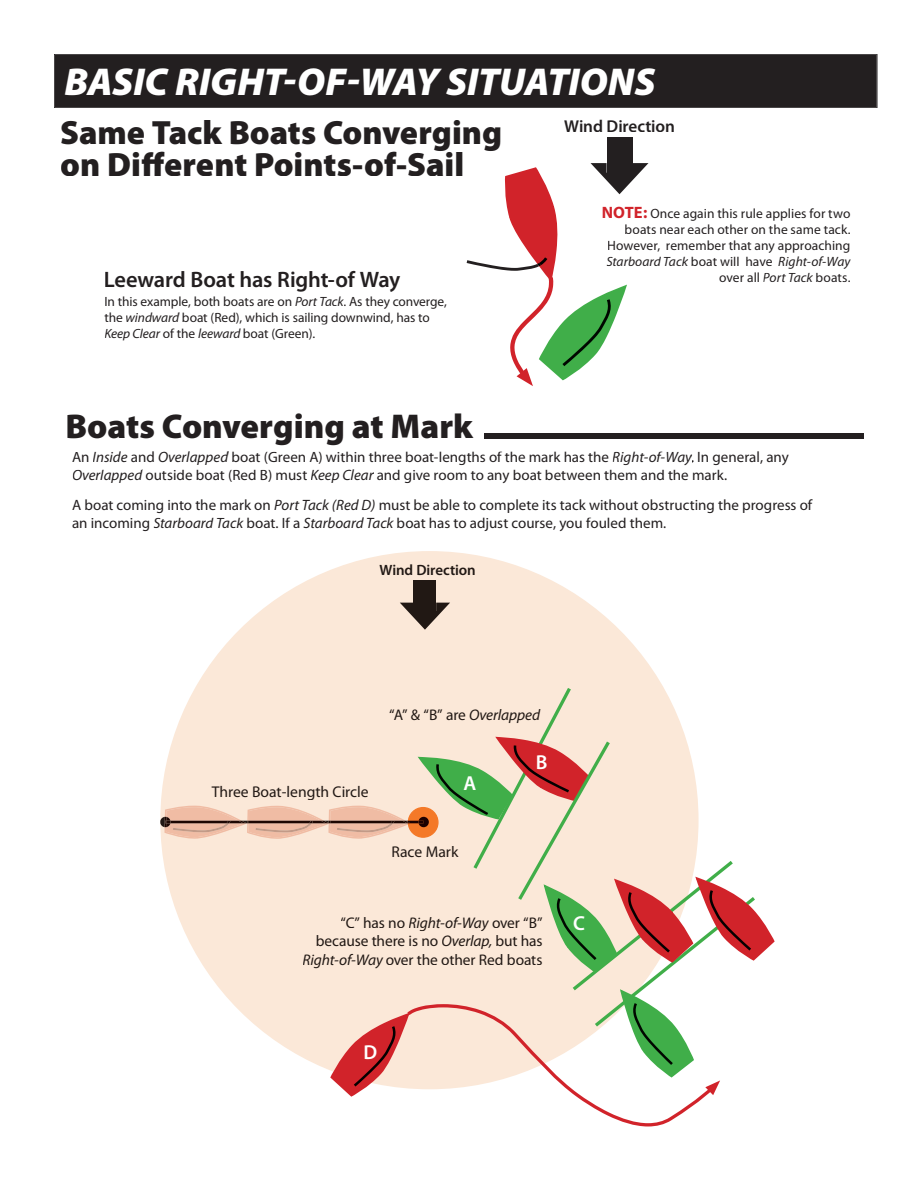
<style>
.page{position:relative;width:918px;height:1188px;background:#fff}
.page>*{position:absolute;margin:0;border:0;box-sizing:border-box;transform-origin:0 0}
.t1{font:italic 900 39px "Myriad Pro";letter-spacing:-.005em;color:#fff}
.t2{font:900 34.5px "Myriad Pro";letter-spacing:-.005em;color:#231f20}
.t3{font:900 33.75px/31.5px "Myriad Pro";color:#231f20}
.t4{font:600 22.35px "Myriad Pro";letter-spacing:-.01em;color:#231f20}
.t5{font:600 20.25px "Myriad Pro";color:#fff}
.t6{font:600 17.25px "Myriad Pro";letter-spacing:-.005em;color:#231f20}
.t7{font:15.6px "Myriad Pro";color:#211814}
.t8{font:15.45px/18.5px "Myriad Pro";letter-spacing:-.01em;color:#211814;text-align:right}
.t9{font:15px/18px "Myriad Pro";color:#231f20}
.t10{font:600 15px "Myriad Pro";letter-spacing:-.005em;color:#211814}
.t11{font:13.5px/16.2px "Myriad Pro";color:#231f20;text-align:right}
.s1{font-style:italic}
.s2{font-weight:700;font-size:16.5px;color:#d1232a}
</style>
<div class="page">
<div style="left:54px;top:54px;width:824px;height:54px;background:#4a4748"></div>
<div style="left:55px;top:55px;width:822px;height:52px;background:#231f20"></div>
<div style="left:160px;top:551px;width:539px;height:538px;background:#fbe8d8;border-radius:50%"></div>
<div style="left:414px;top:580px;width:22px;height:23px;background:#211814"></div>
<svg style="left:400px;top:603px;width:50px;height:27px"></svg>
<div style="left:414px;top:603px;width:22px;height:8px;background:#211814"></div>
<div style="left:485px;top:433px;width:379px;height:6px;background:#231f20"></div>
<div style="left:607px;top:137px;width:25px;height:26px;background:#231f20"></div>
<svg style="left:467px;top:163px;width:181px;height:223px"></svg>
<svg style="left:160px;top:688px;width:615px;height:439px"></svg>
<h1 class="t1" style="left:64px;top:60px;width:592px">BASIC RIGHT-OF-WAY SITUATIONS</h1>
<h3 class="t3" style="left:60px;top:117px;width:443px">Same Tack Boats Converging on Different Points-of-Sail</h3>
<h3 class="t4" style="left:104px;top:267px;width:298px">Leeward Boat has Right-of Way</h3>
<p class="t11" style="left:104px;top:293px;width:344px;text-align:left">In this example, both boats are on <span class="s1">Port Tack</span>. As they converge, the <span class="s1">windward</span> boat (Red), which is sailing downwind, has to<br><span class="s1">Keep Clear</span> of the <span class="s1">leeward</span> boat (Green).</p>
<h2 class="t2" style="left:66px;top:407px;width:409px">Boats Converging at Mark</h2>
<p class="t6" style="left:564px;top:116px;width:112px">Wind Direction</p>
<p class="t11" style="left:602px;top:205px;width:250px"><span class="s2">NOTE:</span> Once again this rule applies for two boats near each other on the same tack.<br>However, remember that any approaching <span class="s1">Starboard Tack</span> boat will have <span class="s1">Right-of-Way </span>over all <span class="s1">Port Tack</span> boats.</p>
<p class="t9" style="left:72px;top:449px;width:718px">An <span class="s1">Inside</span> and <span class="s1">Overlapped</span> boat (Green A) within three boat-lengths of the mark has the <span class="s1">Right-of-Way</span>. In general, any<br><span class="s1">Overlapped</span> outside boat (Red B) must <span class="s1">Keep Clear</span> and give room to any boat between them and the mark.</p>
<p class="t9" style="left:72px;top:497px;width:742px">A boat coming into the mark on <span class="s1">Port Tack (Red D)</span> must be able to complete its tack without obstructing the progress of an incoming <span class="s1">Starboard Tack</span> boat. If a <span class="s1">Starboard Tack</span> boat has to adjust course, you fouled them.</p>
<p class="t10" style="left:379px;top:562px;width:98px">Wind Direction</p>
<p class="t8" style="left:389px;top:706px;width:152px">“A” &amp; “B” are <span class="s1">Overlapped</span></p>
<p class="t7" style="left:212px;top:783px;width:159px">Three Boat-length Circle</p>
<h3 class="t5" style="left:464px;top:772px;width:14px">A</h3>
<p class="t7" style="left:392px;top:844px;width:68px">Race Mark</p>
<h3 class="t5" style="left:536px;top:751px;width:13px">B</h3>
<p class="t8" style="left:303px;top:914px;width:242px">“C” has no <span class="s1">Right-of-Way</span> over “B” because there is no <span class="s1">Overlap,</span> but has<br><span class="s1">Right-of-Way</span> over the other Red boats</p>
<h3 class="t5" style="left:573px;top:912px;width:13px">C</h3>
<h3 class="t5" style="left:364px;top:1041px;width:15px">D</h3>
</div>
